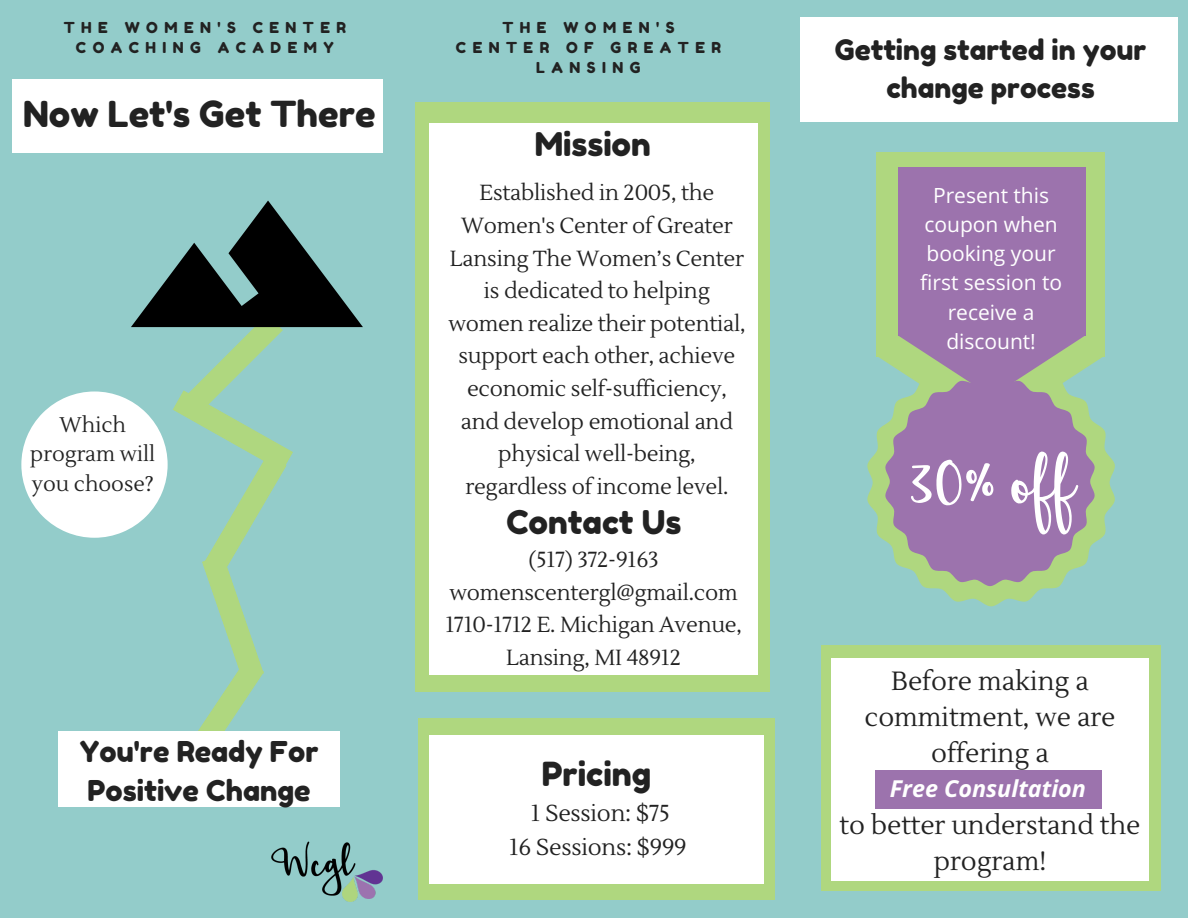
<style>
.page{position:relative;width:1188px;height:918px;background:#93ccca}
.page>*{position:absolute;margin:0;border:0;box-sizing:border-box;transform-origin:0 0}
.t1{font:99.45px "Hickory Jack";color:#fff}
.t2{font:35.85px "Fredoka One";color:#222}
.t3{font:33.15px "Fredoka One";color:#222}
.t4{font:32.7px "Fredoka One";color:#222}
.t5{font:28.65px/39.3px "Fredoka One";color:#222}
.t6{font:28.05px/38.2px "Fredoka One";color:#222;text-align:center}
.t7{font:26.25px/36px "Lustria";color:#222;text-align:center}
.t8{font:italic 700 23.4px "Open Sans";color:#fff}
.t9{font:23.1px/33.8px "Lustria";letter-spacing:-.01em;color:#222;text-align:center}
.t10{font:21.75px/32.7px "Lustria";letter-spacing:-.01em;color:#222;text-align:center}
.t11{font:21.15px/29.2px "Lustria";color:#222;text-align:center}
.t12{font:21px/29.2px "Open Sans";color:#fff;text-align:center}
.t13{font:15.15px/20.2px "Fredoka One";letter-spacing:.43em;color:#222;text-align:center}
</style>
<div class="page">
<svg style="left:21px;top:201px;width:342px;height:544px"></svg>
<div style="left:59px;top:731px;width:281px;height:76px;background:#fff"></div>
<div style="left:12px;top:80px;width:370px;height:73px;background:#fff"></div>
<div style="left:415px;top:102px;width:354px;height:590px;background:#afd77f"></div>
<div style="left:419px;top:719px;width:356px;height:181px;background:#afd77f"></div>
<div style="left:430px;top:124px;width:328px;height:551px;background:#fff"></div>
<div style="left:430px;top:736px;width:334px;height:148px;background:#fff"></div>
<img style="left:271px;top:841px;width:111px;height:60px">
<svg style="left:867px;top:430px;width:248px;height:176px"></svg>
<div style="left:877px;top:152px;width:228px;height:204px;background:#afd77f"></div>
<svg style="left:885px;top:431px;width:210px;height:155px;background:#9e85a7"></svg>
<div style="left:898px;top:168px;width:188px;height:168px;background:#9c73ad"></div>
<svg style="left:877px;top:336px;width:227px;height:95px"></svg>
<div style="left:800px;top:17px;width:378px;height:105px;background:#fff"></div>
<div style="left:821px;top:646px;width:340px;height:245px;background:#afd77f"></div>
<div style="left:831px;top:658px;width:318px;height:223px;background:#fff"></div>
<div style="left:875px;top:771px;width:226px;height:38px;background:#9c73ad"></div>
<p class="t13" style="left:64px;top:17px;width:284px">THE WOMEN'S CENTER<br>COACHING ACADEMY</p>
<p class="t13" style="left:456px;top:17px;width:267px">THE WOMEN'S<br>CENTER OF GREATER<br>LANSING</p>
<h2 class="t2" style="left:23px;top:92px;width:354px">Now Let's Get There</h2>
<p class="t11" style="left:30px;top:411px;width:127px">Which program will you choose?</p>
<h3 class="t5" style="left:80px;top:731px;width:240px">You're Ready For<br>Positive Change</h3>
<h3 class="t4" style="left:535px;top:125px;width:118px">Mission</h3>
<p class="t10" style="left:448px;top:177px;width:299px">Established in 2005, the<br>Women's Center of Greater<br>Lansing The Women’s Center is dedicated to helping women realize their potential, support each other, achieve economic self-sufficiency, and develop emotional and physical well-being, regardless of income level.</p>
<h3 class="t4" style="left:506px;top:503px;width:177px">Contact Us</h3>
<p class="t10" style="left:445px;top:544px;width:298px">(517) 372-9163 womenscentergl@gmail.com<br>1710-1712 E. Michigan Avenue,<br>Lansing, MI 48912</p>
<h3 class="t3" style="left:542px;top:754px;width:111px">Pricing</h3>
<p class="t9" style="left:509px;top:797px;width:179px">1 Session: $75<br>16 Sessions: $999</p>
<p class="t6" style="left:835px;top:30px;width:313px">Getting started in your change process</p>
<p class="t12" style="left:920px;top:180px;width:143px">Present this coupon when booking your first session to receive a discount!</p>
<h1 class="t1" style="left:909px;top:431px;width:167px">30%off</h1>
<p class="t7" style="left:865px;top:663px;width:252px">Before making a commitment, we are offering a</p>
<p class="t8" style="left:890px;top:772px;width:198px">Free Consultation</p>
<p class="t7" style="left:840px;top:807px;width:302px">to better understand the program!</p>
</div>
